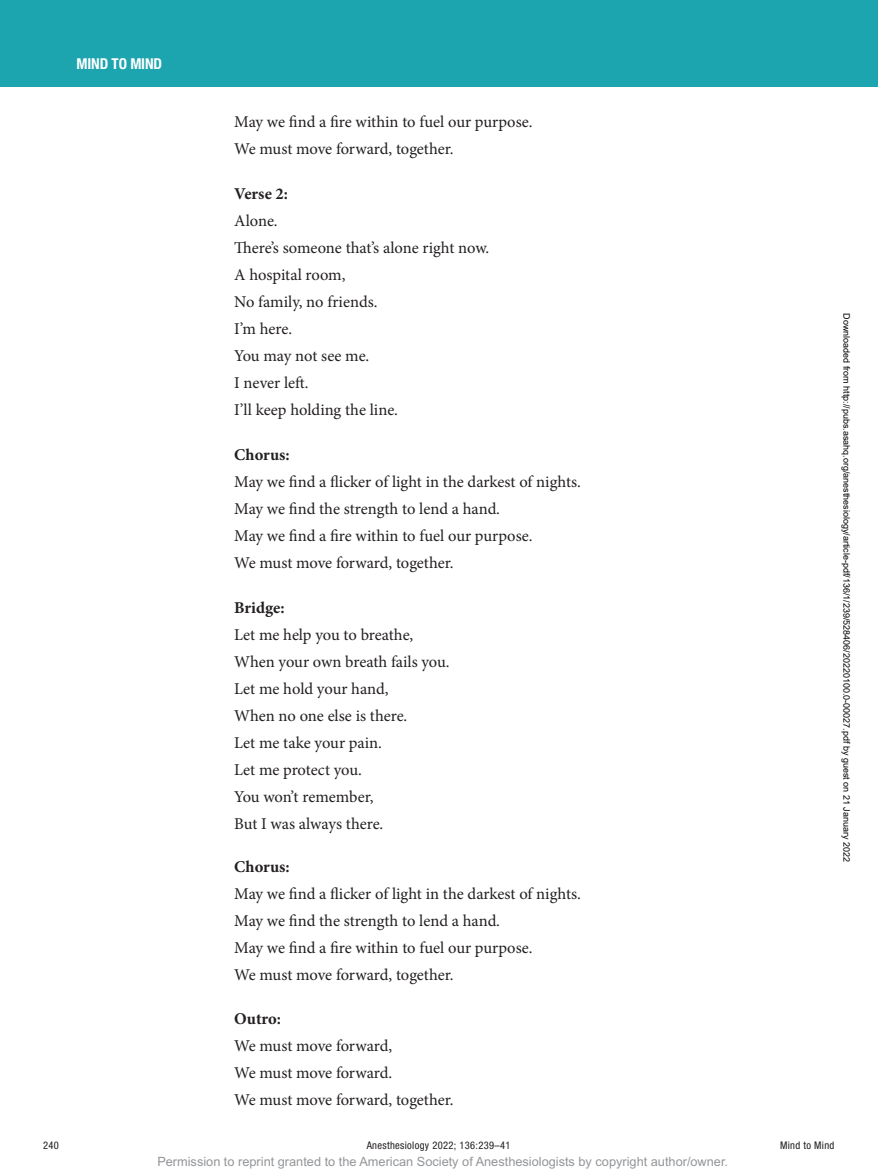
<style>
.page{position:relative;width:878px;height:1175px;background:#fff}
.page>*{position:absolute;margin:0;border:0;box-sizing:border-box;transform-origin:0 0}
.t1{font:16.5px/27px "Minion Pro";letter-spacing:-.005em;color:#231f20}
.t2{font:700 16.5px "Minion Pro";color:#231f20}
.t3{font:700 condensed 15px "Helvetica Neue LT Std";letter-spacing:-.01em;color:#fff}
.t4{font:12.75px "Arial MT Std";color:#939598}
.t5{font:condensed 10.5px "Helvetica Neue LT Std";letter-spacing:.03em;color:#231f20}
.t6{font:9px "Arial";color:#000}
</style>
<div class="page">
<div style="left:0;top:0;width:878px;height:86px;background:#1ca4af"></div>
<p class="t3" style="left:77px;top:54px;width:87px">MIND TO MIND</p>
<p class="t3" style="left:87px;top:54px;width:76px">IND TO IND</p>
<p class="t1" style="left:234px;top:108px;width:300px">May we find a fire within to fuel our purpose.<br>We must move forward, together.</p>
<p class="t2" style="left:234px;top:182px;width:55px">Verse 2:</p>
<p class="t1" style="left:234px;top:207px;width:256px">Alone.<br>There’s someone that’s alone right now.<br>A hospital room,<br>No family, no friends.<br>I’m here.<br>You may not see me.<br>I never left.<br>I’ll keep holding the line.</p>
<p class="t2" style="left:234px;top:443px;width:57px">Chorus:</p>
<p class="t1" style="left:234px;top:468px;width:348px">May we find a flicker of light in the darkest of nights.<br>May we find the strength to lend a hand.<br>May we find a fire within to fuel our purpose.<br>We must move forward, together.</p>
<p class="t2" style="left:234px;top:596px;width:52px">Bridge:</p>
<p class="t1" style="left:234px;top:621px;width:217px">Let me help you to breathe,<br>When your own breath fails you.<br>Let me hold your hand,<br>When no one else is there.<br>Let me take your pain.<br>Let me protect you.<br>You won’t remember,<br>But I was always there.</p>
<p class="t2" style="left:234px;top:855px;width:57px">Chorus:</p>
<p class="t1" style="left:234px;top:880px;width:348px">May we find a flicker of light in the darkest of nights.<br>May we find the strength to lend a hand.<br>May we find a fire within to fuel our purpose.<br>We must move forward, together.</p>
<p class="t2" style="left:234px;top:1007px;width:48px">Outro:</p>
<p class="t1" style="left:234px;top:1032px;width:221px">We must move forward,<br>We must move forward.<br>We must move forward, together.</p>
<p class="t6" style="left:850px;top:313px;width:550px;rotate:90deg">Downloaded from http://pubs.asahq.org/anesthesiology/article-pdf/136/1/239/528406/20220100.0-00027.pdf by guest on 21 January 2022</p>
<p class="t5" style="left:43px;top:1139px;width:17px">240</p>
<p class="t5" style="left:367px;top:1139px;width:145px">Anesthesiology 2022; 136:239–41</p>
<p class="t5" style="left:780px;top:1139px;width:56px">Mind to Mind</p>
<p class="t4" style="left:157px;top:1154px;width:572px">Permission to reprint granted to the American Society of Anesthesiologists by copyright author/owner.</p>
</div>
